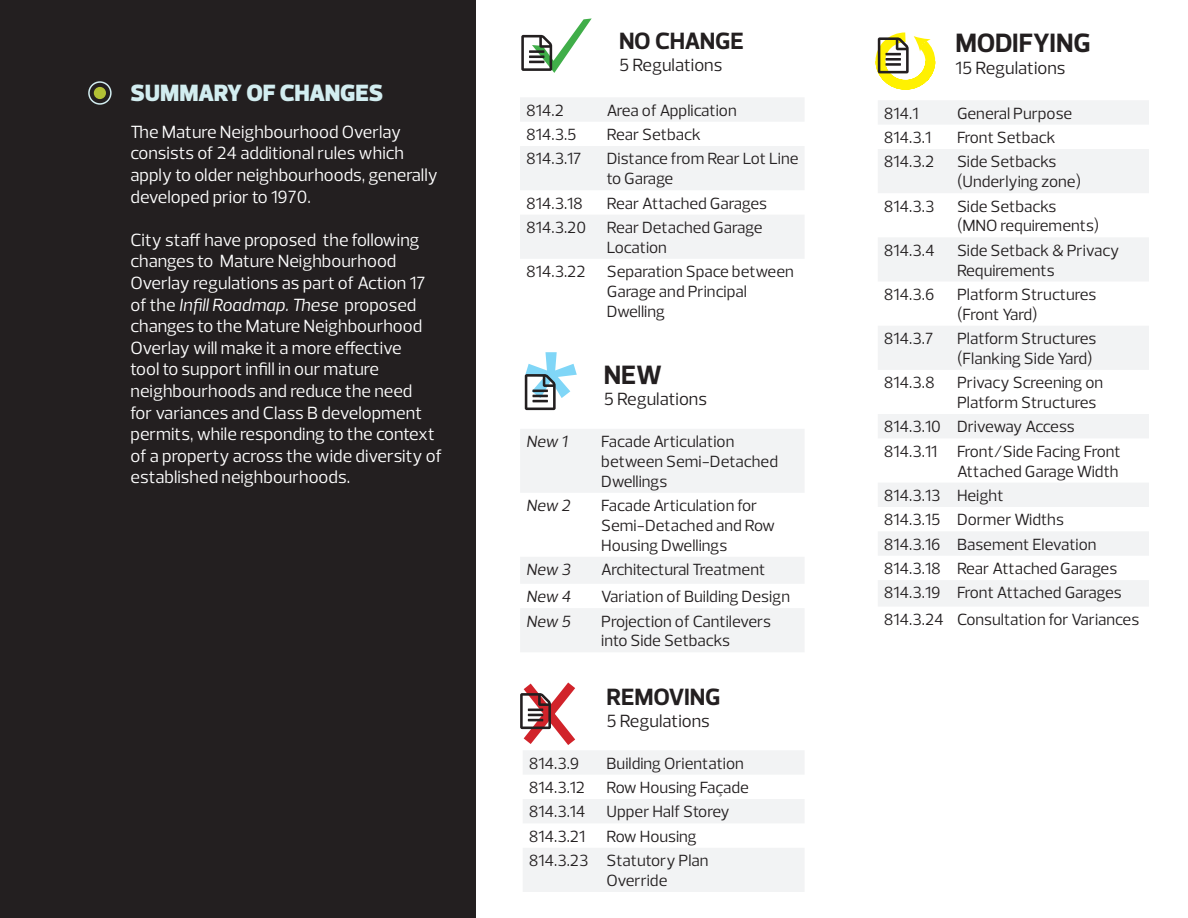
<style>
.page{position:relative;width:1188px;height:918px;background:#fff}
.page>*{position:absolute;margin:0;border:0;box-sizing:border-box;transform-origin:0 0}
.t1{font:700 150px "Prelo";color:#00aeef}
.t2{font:700 27px "Prelo";letter-spacing:-.005em;color:#231f20}
.t3{font:900 24px "Prelo";letter-spacing:-.01em;color:#d2edf0}
.t4{font:700 24px "Prelo";letter-spacing:-.01em;color:#231f20}
.t5{font:18px/21.6px "Prelo";color:#fff}
.t6{font:18px "Prelo";color:#231f20}
.t7{font:16.5px/19.8px "Prelo";color:#231f20}
.t8{font:italic 16.5px "Prelo";letter-spacing:-.015em;color:#231f20}
.t9{font:16.5px "Prelo";letter-spacing:-.03em;color:#231f20}
.t10{font:16.5px "Prelo";letter-spacing:-.055em;color:#231f20}
.s1{font-style:italic}
.s2{color:#fff}
</style>
<div class="page">
<div style="left:0;top:0;width:475px;height:918px;background:#231f20"></div>
<div style="left:88px;top:81px;width:24px;height:24px;border:2px solid #d2edf0;border-radius:50%"></div>
<div style="left:94px;top:87px;width:12px;height:12px;background:#b3c135;border-radius:50%"></div>
<svg style="left:878px;top:101px;width:271px;height:505px;fill:#f6f7f7"></svg>
<svg style="left:521px;top:18px;width:71px;height:55px"></svg>
<svg style="left:525px;top:374px;width:31px;height:36px"></svg>
<svg style="left:875px;top:32px;width:61px;height:58px"></svg>
<svg style="left:520px;top:98px;width:284px;height:161px;fill:#f2f3f4"></svg>
<svg style="left:520px;top:429px;width:284px;height:223px;fill:#f2f3f4"></svg>
<svg style="left:520px;top:682px;width:284px;height:210px"></svg>
<p class="t3" style="left:130px;top:78px;width:254px">SUMMARY OF CHANGES</p>
<p class="t5" style="left:130px;top:121px;width:309px">The Mature Neighbourhood Overlay consists of 24 additional rules which apply to older neighbourhoods, generally developed prior to 1970.</p>
<p class="t5" style="left:130px;top:229px;width:313px">City staff have proposed the following changes to Mature Neighbourhood Overlay regulations as part of Action 17 of the <span class="s1">Infill Roadmap. These</span> proposed changes to the Mature Neighbourhood Overlay will make it a more effective<br>tool to support infill in our mature neighbourhoods and reduce the need<br>for variances and Class B development permits, while responding to the context of a property across the wide diversity of established neighbourhoods.</p>
<p class="t4" style="left:619px;top:26px;width:127px">NO CHANGE</p>
<p class="t6" style="left:619px;top:54px;width:105px">5 Regulations</p>
<p class="t7" style="left:526px;top:100px;width:39px">814.2</p>
<p class="t7" style="left:607px;top:100px;width:131px">Area of Application</p>
<p class="t7" style="left:526px;top:125px;width:52px">814.3.5</p>
<p class="t7" style="left:607px;top:125px;width:96px">Rear Setback</p>
<p class="t7" style="left:526px;top:149px;width:57px">814.3.17</p>
<p class="t7" style="left:607px;top:149px;width:193px">Distance from Rear Lot Line to Garage</p>
<p class="t7" style="left:526px;top:193px;width:59px">814.3.18</p>
<p class="t7" style="left:607px;top:193px;width:162px">Rear Attached Garages</p>
<p class="t7" style="left:526px;top:218px;width:62px">814.3.20</p>
<p class="t7" style="left:607px;top:218px;width:157px">Rear Detached Garage<br>Location</p>
<p class="t7" style="left:526px;top:262px;width:61px">814.3.22</p>
<p class="t7" style="left:607px;top:262px;width:189px">Separation Space between<br>Garage and Principal<br>Dwelling</p>
<h1 class="t1" style="left:520px;top:312px;width:63px">*</h1>
<p class="t2" style="left:604px;top:358px;width:60px">NEW</p>
<p class="t6" style="left:604px;top:388px;width:105px">5 Regulations</p>
<p class="t8" style="left:526px;top:432px;width:42px">New 1</p>
<p class="t7" style="left:601px;top:432px;width:178px">Facade Articulation between Semi-Detached<br>Dwellings</p>
<p class="t8" style="left:526px;top:496px;width:45px">New 2</p>
<p class="t7" style="left:601px;top:496px;width:176px">Facade Articulation for<br>Semi-Detached and Row<br>Housing Dwellings</p>
<p class="t8" style="left:526px;top:559px;width:46px">New 3</p>
<p class="t7" style="left:601px;top:560px;width:166px">Architectural Treatment</p>
<p class="t8" style="left:526px;top:586px;width:46px">New 4</p>
<p class="t7" style="left:601px;top:587px;width:190px">Variation of Building Design</p>
<p class="t8" style="left:526px;top:611px;width:46px">New 5</p>
<p class="t7" style="left:601px;top:611px;width:171px">Projection of Cantilevers into Side Setbacks</p>
<p class="t4" style="left:606px;top:682px;width:116px">REMOVING</p>
<p class="t6" style="left:606px;top:710px;width:105px">5 Regulations</p>
<p class="t7" style="left:529px;top:753px;width:52px">814.3.9</p>
<p class="t7" style="left:607px;top:753px;width:139px">Building Orientation</p>
<p class="t7" style="left:529px;top:778px;width:67px">814.3.12<span class="s2">2</span></p>
<p class="t7" style="left:607px;top:778px;width:144px">Row Housing Façade</p>
<p class="t7" style="left:529px;top:802px;width:59px">814.3.14</p>
<p class="t7" style="left:607px;top:802px;width:125px">Upper Half Storey</p>
<p class="t7" style="left:529px;top:826px;width:58px">814.3.21</p>
<p class="t7" style="left:607px;top:826px;width:92px">Row Housing</p>
<p class="t7" style="left:529px;top:851px;width:61px">814.3.23</p>
<p class="t7" style="left:607px;top:851px;width:104px">Statutory Plan</p>
<p class="t7" style="left:607px;top:871px;width:62px">Override</p>
<p class="t2" style="left:956px;top:26px;width:137px">MODIFYING</p>
<p class="t6" style="left:956px;top:57px;width:112px">15 Regulations</p>
<p class="t7" style="left:884px;top:103px;width:36px">814.1</p>
<p class="t7" style="left:957px;top:103px;width:117px">General Purpose</p>
<p class="t7" style="left:884px;top:128px;width:49px">814.3.1</p>
<p class="t7" style="left:957px;top:128px;width:100px">Front Setback</p>
<p class="t7" style="left:884px;top:152px;width:52px">814.3.2</p>
<p class="t7" style="left:957px;top:152px;width:101px">Side Setbacks</p>
<p class="t7" style="left:957px;top:172px;width:126px">(Underlying zone)</p>
<p class="t7" style="left:884px;top:196px;width:52px">814.3.3</p>
<p class="t7" style="left:957px;top:196px;width:101px">Side Setbacks</p>
<p class="t7" style="left:957px;top:216px;width:144px">(MNO requirements)</p>
<p class="t7" style="left:884px;top:240px;width:52px">814.3.4</p>
<p class="t7" style="left:957px;top:240px;width:164px">Side Setback &amp; Privacy<br>Requirements</p>
<p class="t7" style="left:884px;top:285px;width:52px">814.3.6</p>
<p class="t7" style="left:957px;top:285px;width:141px">Platform Structures</p>
<p class="t10" style="left:957px;top:304px;width:82px">(Front Yard)</p>
<p class="t7" style="left:884px;top:329px;width:51px">814.3.7</p>
<p class="t7" style="left:957px;top:329px;width:141px">Platform Structures (Flanking Side Yard)</p>
<p class="t7" style="left:884px;top:373px;width:52px">814.3.8</p>
<p class="t7" style="left:957px;top:373px;width:148px">Privacy Screening on</p>
<p class="t7" style="left:957px;top:393px;width:141px">Platform Structures</p>
<p class="t7" style="left:884px;top:417px;width:59px">814.3.10</p>
<p class="t9" style="left:957px;top:417px;width:119px">Driveway Access</p>
<p class="t7" style="left:884px;top:441px;width:55px">814.3.11</p>
<p class="t7" style="left:957px;top:441px;width:165px">Front/Side Facing Front<br>Attached Garage Width</p>
<p class="t7" style="left:884px;top:486px;width:58px">814.3.13</p>
<p class="t7" style="left:957px;top:486px;width:48px">Height</p>
<p class="t7" style="left:884px;top:510px;width:58px">814.3.15</p>
<p class="t7" style="left:957px;top:510px;width:108px">Dormer Widths</p>
<p class="t7" style="left:884px;top:534px;width:58px">814.3.16</p>
<p class="t7" style="left:957px;top:534px;width:141px">Basement Elevation</p>
<p class="t7" style="left:884px;top:559px;width:59px">814.3.18</p>
<p class="t7" style="left:957px;top:559px;width:162px">Rear Attached Garages</p>
<p class="t7" style="left:884px;top:583px;width:58px">814.3.19</p>
<p class="t7" style="left:957px;top:583px;width:166px">Front Attached Garages</p>
<p class="t7" style="left:884px;top:610px;width:62px">814.3.24</p>
<p class="t7" style="left:957px;top:610px;width:184px">Consultation for Variances</p>
</div>
